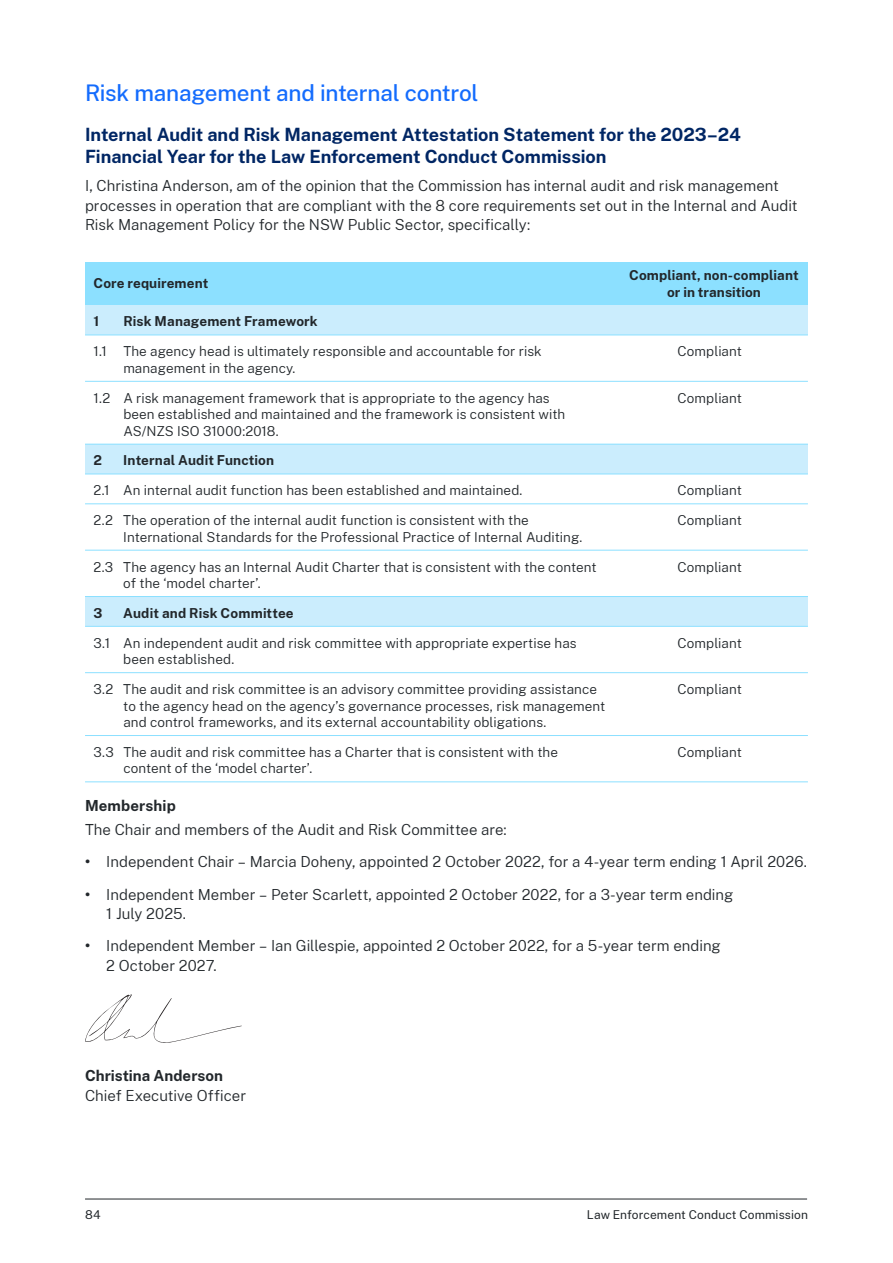
<style>
.page{position:relative;width:893px;height:1263px;background:#fff}
.page>*{position:absolute;margin:0;border:0;box-sizing:border-box;transform-origin:0 0}
.t1{font:500 22.5px "Public Sans";letter-spacing:-.01em;color:#146cfd}
.t2{font:700 18px/22.5px "Public Sans";color:#002664}
.t3{font:300 15px/19.5px "Public Sans";color:#22272b}
.t4{font:700 15px "Public Sans";letter-spacing:.005em;color:#22272b}
.t5{font:300 13.5px/16.5px "Public Sans";letter-spacing:.005em;color:#22272b}
.t6{font:700 13.5px/16.5px "Public Sans";letter-spacing:.01em;color:#22272b;text-align:center}
.t7{font:12px "Public Sans";letter-spacing:.01em;color:#22272b}
.s1{font-weight:700}
</style>
<div class="page">
<hr style="left:85px;top:1199px;width:722px;height:1px;background:#22272b">
<hr style="left:85px;top:781px;width:535px;height:1px;background:#8ce0ff">
<hr style="left:620px;top:781px;width:188px;height:1px;background:#8ce0ff">
<hr style="left:85px;top:735px;width:535px;height:1px;background:#8ce0ff">
<hr style="left:620px;top:735px;width:188px;height:1px;background:#8ce0ff">
<hr style="left:85px;top:672px;width:535px;height:1px;background:#8ce0ff">
<hr style="left:620px;top:672px;width:188px;height:1px;background:#8ce0ff">
<hr style="left:85px;top:550px;width:535px;height:1px;background:#8ce0ff">
<hr style="left:620px;top:550px;width:188px;height:1px;background:#8ce0ff">
<hr style="left:85px;top:503px;width:535px;height:1px;background:#8ce0ff">
<hr style="left:620px;top:503px;width:188px;height:1px;background:#8ce0ff">
<hr style="left:85px;top:381px;width:535px;height:1px;background:#8ce0ff">
<hr style="left:620px;top:381px;width:188px;height:1px;background:#8ce0ff">
<div style="left:85px;top:262px;width:535px;height:43px;background:#8ce0ff"></div>
<div style="left:620px;top:262px;width:188px;height:43px;background:#8ce0ff"></div>
<div style="left:85px;top:305px;width:723px;height:30px;background:#cbedfd"></div>
<hr style="left:85px;top:335px;width:535px;height:1px;background:#8ce0ff">
<hr style="left:620px;top:335px;width:188px;height:1px;background:#8ce0ff">
<div style="left:85px;top:444px;width:723px;height:30px;background:#cbedfd"></div>
<hr style="left:85px;top:444px;width:535px;height:1px;background:#8ce0ff">
<hr style="left:620px;top:444px;width:188px;height:1px;background:#8ce0ff">
<hr style="left:85px;top:474px;width:535px;height:1px;background:#8ce0ff">
<hr style="left:620px;top:474px;width:188px;height:1px;background:#8ce0ff">
<div style="left:85px;top:596px;width:723px;height:30px;background:#cbedfd"></div>
<hr style="left:85px;top:596px;width:535px;height:1px;background:#8ce0ff">
<hr style="left:620px;top:596px;width:188px;height:1px;background:#8ce0ff">
<hr style="left:85px;top:626px;width:535px;height:1px;background:#8ce0ff">
<hr style="left:620px;top:626px;width:188px;height:1px;background:#8ce0ff">
<svg style="left:85px;top:994px;width:157px;height:49px"></svg>
<h4 class="t1" style="left:85px;top:77px;width:395px">Risk management and internal control</h4>
<h5 class="t2" style="left:85px;top:122px;width:657px">Internal Audit and Risk Management Attestation Statement for the 2023–24<br>Financial Year for the Law Enforcement Conduct Commission</h5>
<p class="t3" style="left:85px;top:175px;width:714px">I, Christina Anderson, am of the opinion that the Commission has internal audit and risk management processes in operation that are compliant with the 8 core requirements set out in the Internal and Audit<br>Risk Management Policy for the NSW Public Sector, specifically:</p>
<p class="t6" style="left:94px;top:274px;width:116px">Core requirement</p>
<p class="t6" style="left:629px;top:266px;width:171px">Compliant, non-compliant or in transition</p>
<p class="t6" style="left:94px;top:312px;width:7px">1</p>
<p class="t6" style="left:123px;top:312px;width:196px">Risk Management Framework</p>
<p class="t5" style="left:123px;top:343px;width:420px;text-indent:-30px">1.1 The agency head is ultimately responsible and accountable for risk management in the agency.</p>
<p class="t5" style="left:677px;top:343px;width:66px">Compliant</p>
<p class="t5" style="left:123px;top:389px;width:443px;text-indent:-30px">1.2 A risk management framework that is appropriate to the agency has been established and maintained and the framework is consistent with<br>AS/NZS ISO 31000:2018.</p>
<p class="t5" style="left:677px;top:389px;width:66px">Compliant</p>
<p class="t6" style="left:94px;top:451px;width:10px">2</p>
<p class="t6" style="left:123px;top:451px;width:152px">Internal Audit Function</p>
<p class="t5" style="left:94px;top:482px;width:430px">2.1 An internal audit function has been established and maintained.</p>
<p class="t5" style="left:677px;top:482px;width:66px">Compliant</p>
<p class="t5" style="left:123px;top:511px;width:460px;text-indent:-30px">2.2 The operation of the internal audit function is consistent with the<br>International Standards for the Professional Practice of Internal Auditing.</p>
<p class="t5" style="left:677px;top:511px;width:66px">Compliant</p>
<p class="t5" style="left:123px;top:558px;width:475px;text-indent:-30px">2.3 The agency has an Internal Audit Charter that is consistent with the content of the ‘model charter’.</p>
<p class="t5" style="left:677px;top:558px;width:66px">Compliant</p>
<p class="t6" style="left:94px;top:604px;width:10px">3</p>
<p class="t6" style="left:123px;top:604px;width:172px">Audit and Risk Committee</p>
<p class="t5" style="left:123px;top:634px;width:455px;text-indent:-30px">3.1 An independent audit and risk committee with appropriate expertise has been established.</p>
<p class="t5" style="left:677px;top:634px;width:66px">Compliant</p>
<p class="t5" style="left:123px;top:680px;width:483px;text-indent:-30px">3.2 The audit and risk committee is an advisory committee providing assistance to the agency head on the agency’s governance processes, risk management and control frameworks, and its external accountability obligations.</p>
<p class="t5" style="left:677px;top:680px;width:66px">Compliant</p>
<p class="t5" style="left:123px;top:743px;width:436px;text-indent:-30px">3.3 The audit and risk committee has a Charter that is consistent with the content of the ‘model charter’.</p>
<p class="t5" style="left:677px;top:743px;width:66px">Compliant</p>
<h6 class="t4" style="left:85px;top:795px;width:92px">Membership</h6>
<p class="t3" style="left:85px;top:819px;width:423px">The Chair and members of the Audit and Risk Committee are:</p>
<p class="t3" style="left:85px;top:851px;width:723px"><span class="s1">•</span> Independent Chair – Marcia Doheny, appointed 2 October 2022, for a 4-year term ending 1 April 2026.</p>
<p class="t3" style="left:106px;top:884px;width:629px;text-indent:-21px"><span class="s1">•</span> Independent Member – Peter Scarlett, appointed 2 October 2022, for a 3-year term ending<br>1 July 2025.</p>
<p class="t3" style="left:106px;top:935px;width:616px;text-indent:-21px"><span class="s1">•</span> Independent Member – Ian Gillespie, appointed 2 October 2022, for a 5-year term ending<br>2 October 2027.</p>
<p class="t4" style="left:85px;top:1064px;width:139px">Christina Anderson</p>
<p class="t3" style="left:85px;top:1085px;width:163px">Chief Executive Officer</p>
<p class="t7" style="left:85px;top:1206px;width:17px">84</p>
<p class="t7" style="left:587px;top:1206px;width:222px">Law Enforcement Conduct Commission</p>
</div>
